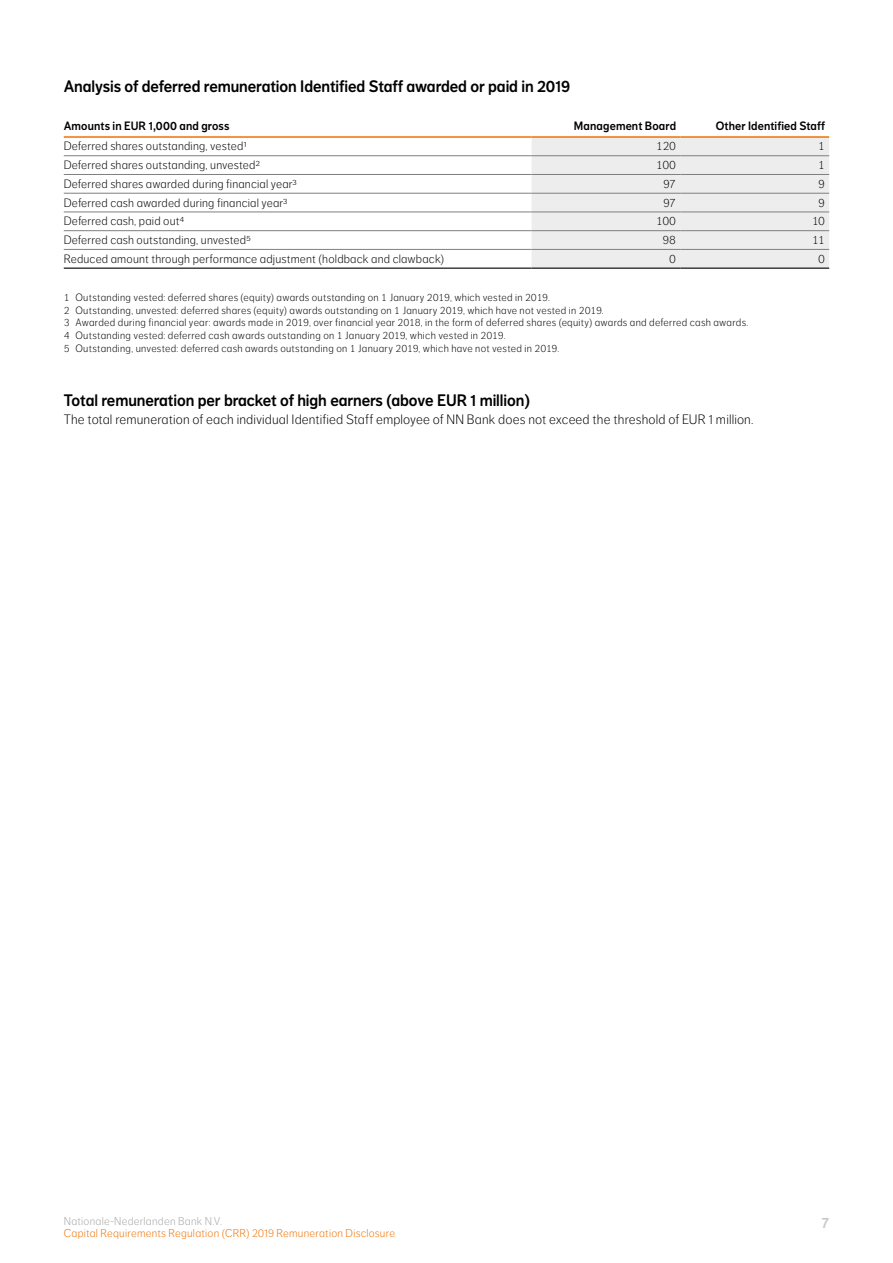
<style>
.page{position:relative;width:893px;height:1263px;background:#fff}
.page>*{position:absolute;margin:0;border:0;box-sizing:border-box;transform-origin:0 0}
.t1{font:16.5px "NN Dagny Display";letter-spacing:-.005em;color:#000}
.t2{font:15px "NN Dagny Display";color:#cac7c7}
.t3{font:300 13.5px "NN Dagny Text";letter-spacing:.01em;color:#000}
.t4{font:300 12px "NN Dagny Text";letter-spacing:.015em;color:#000}
.t5{font:12px "NN Dagny Display";letter-spacing:.01em;color:#000}
.t6{font:300 11.25px "NN Dagny Text";letter-spacing:.02em;color:#ee7203}
.t7{font:300 11.25px "NN Dagny Text";letter-spacing:.02em;color:#a7a5a5}
.t8{font:300 10.5px/12.8px "NN Dagny Text";letter-spacing:.03em;color:#000}
</style>
<div class="page">
<div style="left:531px;top:138px;width:298px;height:130px;background:#eeedee"></div>
<hr style="left:64px;top:136px;width:467px;height:2px;background:#ee7203">
<hr style="left:531px;top:136px;width:149px;height:2px;background:#ee7203">
<hr style="left:680px;top:136px;width:149px;height:2px;background:#ee7203">
<hr style="left:64px;top:155px;width:467px;height:1px;background:#807f7f">
<hr style="left:64px;top:174px;width:467px;height:1px;background:#807f7f">
<hr style="left:64px;top:193px;width:467px;height:1px;background:#807f7f">
<hr style="left:64px;top:212px;width:467px;height:1px;background:#807f7f">
<hr style="left:64px;top:230px;width:467px;height:1px;background:#807f7f">
<hr style="left:64px;top:268px;width:467px;height:1px;background:#000">
<hr style="left:531px;top:155px;width:149px;height:1px;background:#807f7f">
<hr style="left:680px;top:155px;width:149px;height:1px;background:#807f7f">
<hr style="left:531px;top:174px;width:149px;height:1px;background:#807f7f">
<hr style="left:680px;top:174px;width:149px;height:1px;background:#807f7f">
<hr style="left:531px;top:193px;width:149px;height:1px;background:#807f7f">
<hr style="left:680px;top:193px;width:149px;height:1px;background:#807f7f">
<hr style="left:531px;top:212px;width:149px;height:1px;background:#807f7f">
<hr style="left:680px;top:212px;width:149px;height:1px;background:#807f7f">
<hr style="left:531px;top:230px;width:149px;height:1px;background:#807f7f">
<hr style="left:680px;top:230px;width:149px;height:1px;background:#807f7f">
<hr style="left:531px;top:268px;width:149px;height:1px;background:#000">
<hr style="left:680px;top:268px;width:149px;height:1px;background:#000">
<hr style="left:64px;top:249px;width:467px;height:1px;background:#807f7f">
<hr style="left:531px;top:249px;width:149px;height:1px;background:#807f7f">
<hr style="left:680px;top:249px;width:149px;height:1px;background:#807f7f">
<h1 class="t1" style="left:64px;top:77px;width:508px">Analysis of deferred remuneration Identified Staff awarded or paid in 2019</h1>
<p class="t5" style="left:64px;top:118px;width:167px">Amounts in EUR 1,000 and gross</p>
<p class="t5" style="left:574px;top:118px;width:104px">Management Board</p>
<p class="t5" style="left:716px;top:118px;width:111px">Other Identified Staff</p>
<p class="t4" style="left:64px;top:140px;width:185px">Deferred shares outstanding, vested1</p>
<p class="t4" style="left:656px;top:140px;width:21px">120</p>
<p class="t4" style="left:818px;top:140px;width:8px">1</p>
<p class="t4" style="left:64px;top:158px;width:198px">Deferred shares outstanding, unvested2</p>
<p class="t4" style="left:656px;top:158px;width:21px">100</p>
<p class="t4" style="left:818px;top:158px;width:8px">1</p>
<p class="t4" style="left:64px;top:177px;width:235px">Deferred shares awarded during financial year3</p>
<p class="t4" style="left:663px;top:177px;width:15px">97</p>
<p class="t4" style="left:818px;top:177px;width:8px">9</p>
<p class="t4" style="left:64px;top:196px;width:225px">Deferred cash awarded during financial year3</p>
<p class="t4" style="left:663px;top:196px;width:15px">97</p>
<p class="t4" style="left:818px;top:196px;width:8px">9</p>
<p class="t4" style="left:64px;top:214px;width:122px">Deferred cash, paid out4</p>
<p class="t4" style="left:656px;top:214px;width:21px">100</p>
<p class="t4" style="left:812px;top:214px;width:14px">10</p>
<p class="t4" style="left:64px;top:233px;width:189px">Deferred cash outstanding, unvested5</p>
<p class="t4" style="left:663px;top:233px;width:15px">98</p>
<p class="t4" style="left:812px;top:233px;width:14px">11</p>
<p class="t4" style="left:64px;top:252px;width:382px">Reduced amount through performance adjustment (holdback and clawback)</p>
<p class="t4" style="left:669px;top:252px;width:8px">0</p>
<p class="t4" style="left:818px;top:252px;width:8px">0</p>
<p class="t8" style="left:64px;top:291px;width:686px">1 Outstanding vested: deferred shares (equity) awards outstanding on 1 January 2019, which vested in 2019.<br>2 Outstanding, unvested: deferred shares (equity) awards outstanding on 1 January 2019, which have not vested in 2019.<br>3 Awarded during financial year: awards made in 2019, over financial year 2018, in the form of deferred shares (equity) awards and deferred cash awards.<br>4 Outstanding vested: deferred cash awards outstanding on 1 January 2019, which vested in 2019.<br>5 Outstanding, unvested: deferred cash awards outstanding on 1 January 2019, which have not vested in 2019.</p>
<h1 class="t1" style="left:64px;top:390px;width:468px">Total remuneration per bracket of high earners (above EUR 1 million)</h1>
<p class="t3" style="left:64px;top:411px;width:691px">The total remuneration of each individual Identified Staff employee of NN Bank does not exceed the threshold of EUR 1 million.</p>
<p class="t7" style="left:64px;top:1215px;width:160px">Nationale-Nederlanden Bank N.V.</p>
<h2 class="t2" style="left:822px;top:1214px;width:9px">7</h2>
<p class="t6" style="left:64px;top:1227px;width:333px">Capital Requirements Regulation (CRR) 2019 Remuneration Disclosure</p>
</div>
